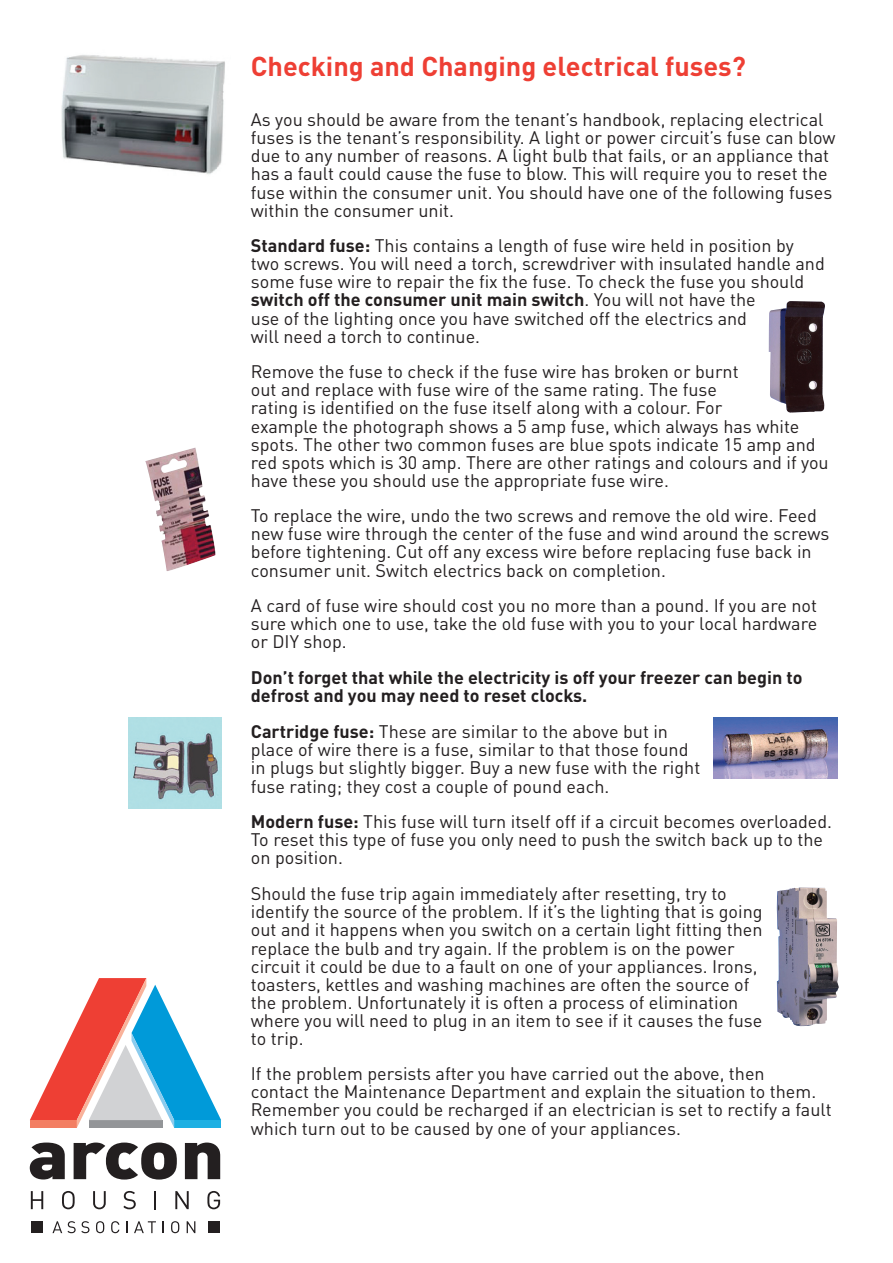
<style>
.page{position:relative;width:893px;height:1263px;background:#fff}
.page>*{position:absolute;margin:0;border:0;box-sizing:border-box;transform-origin:0 0}
.Heading1{font:700 27px "DINOT";color:#ee3f34}
.t1{font:18px/18.1px "DINOT";color:#231f20}
.t2{font:700 18px/18.1px "DINOT";color:#231f20}
.s1{font-weight:700}
</style>
<div class="page">
<svg style="left:30px;top:1142px;width:35px;height:37px"></svg>
<svg style="left:74px;top:1142px;width:103px;height:37px"></svg>
<svg style="left:185px;top:1142px;width:35px;height:37px"></svg>
<svg style="left:31px;top:1191px;width:12px;height:18px"></svg>
<svg style="left:62px;top:1191px;width:13px;height:18px"></svg>
<svg style="left:93px;top:1191px;width:13px;height:18px"></svg>
<svg style="left:123px;top:1191px;width:13px;height:18px"></svg>
<svg style="left:154px;top:1191px;width:2px;height:18px"></svg>
<svg style="left:175px;top:1191px;width:14px;height:18px"></svg>
<svg style="left:207px;top:1191px;width:13px;height:18px"></svg>
<div style="left:31px;top:1221px;width:12px;height:12px;background:#231f20"></div>
<div style="left:208px;top:1221px;width:12px;height:12px;background:#231f20"></div>
<svg style="left:52px;top:1221px;width:37px;height:12px"></svg>
<svg style="left:96px;top:1221px;width:8px;height:12px"></svg>
<svg style="left:111px;top:1221px;width:8px;height:12px"></svg>
<svg style="left:127px;top:1221px;width:1px;height:12px"></svg>
<svg style="left:134px;top:1221px;width:22px;height:12px"></svg>
<svg style="left:162px;top:1221px;width:2px;height:12px"></svg>
<svg style="left:171px;top:1221px;width:8px;height:12px"></svg>
<svg style="left:187px;top:1221px;width:8px;height:12px"></svg>
<svg style="left:30px;top:978px;width:191px;height:150px"></svg>
<img style="left:145px;top:447px;width:71px;height:124px">
<img style="left:61px;top:55px;width:164px;height:119px">
<img style="left:769px;top:301px;width:56px;height:112px">
<img style="left:128px;top:717px;width:93px;height:92px">
<img style="left:713px;top:718px;width:125px;height:60px">
<img style="left:776px;top:887px;width:63px;height:139px">
<p class="Heading1" style="left:251px;top:48px;width:496px">Checking and Changing electrical fuses?</p>
<p class="t1" style="left:251px;top:110px;width:586px">As you should be aware from the tenant’s handbook, replacing electrical fuses is the tenant’s responsibility. A light or power circuit’s fuse can blow due to any number of reasons. A light bulb that fails, or an appliance that has a fault could cause the fuse to blow. This will require you to reset the fuse within the consumer unit. You should have one of the following fuses within the consumer unit.</p>
<p class="t1" style="left:251px;top:236px;width:575px"><span class="s1">Standard fuse:</span> This contains a length of fuse wire held in position by two screws. You will need a torch, screwdriver with insulated handle and some fuse wire to repair the fix the fuse. To check the fuse you should <span class="s1">switch off the consumer unit main switch</span>. You will not have the<br>use of the lighting once you have switched off the electrics and<br>will need a torch to continue.</p>
<p class="t1" style="left:251px;top:362px;width:579px">Remove the fuse to check if the fuse wire has broken or burnt<br>out and replace with fuse wire of the same rating. The fuse<br>rating is identified on the fuse itself along with a colour. For<br>example the photograph shows a 5 amp fuse, which always has white spots. The other two common fuses are blue spots indicate 15 amp and red spots which is 30 amp. There are other ratings and colours and if you have these you should use the appropriate fuse wire.</p>
<p class="t1" style="left:251px;top:506px;width:580px">To replace the wire, undo the two screws and remove the old wire. Feed new fuse wire through the center of the fuse and wind around the screws before tightening. Cut off any excess wire before replacing fuse back in consumer unit. Switch electrics back on completion.</p>
<p class="t1" style="left:251px;top:596px;width:568px;text-align:justify">A card of fuse wire should cost you no more than a pound. If you are not sure which one to use, take the old fuse with you to your local hardware or DIY shop.</p>
<p class="t2" style="left:251px;top:668px;width:553px">Don’t forget that while the electricity is off your freezer can begin to defrost and you may need to reset clocks.</p>
<p class="t1" style="left:251px;top:722px;width:451px"><span class="s1">Cartridge fuse:</span> These are similar to the above but in place of wire there is a fuse, similar to that those found in plugs but slightly bigger. Buy a new fuse with the right fuse rating; they cost a couple of pound each.</p>
<p class="t1" style="left:251px;top:812px;width:583px"><span class="s1">Modern fuse:</span> This fuse will turn itself off if a circuit becomes overloaded.<br>To reset this type of fuse you only need to push the switch back up to the on position.</p>
<p class="t1" style="left:251px;top:884px;width:513px">Should the fuse trip again immediately after resetting, try to identify the source of the problem. If it’s the lighting that is going out and it happens when you switch on a certain light fitting then replace the bulb and try again. If the problem is on the power circuit it could be due to a fault on one of your appliances. Irons, toasters, kettles and washing machines are often the source of the problem. Unfortunately it is often a process of elimination where you will need to plug in an item to see if it causes the fuse to trip.</p>
<p class="t1" style="left:251px;top:1064px;width:582px">If the problem persists after you have carried out the above, then<br>contact the Maintenance Department and explain the situation to them.<br>Remember you could be recharged if an electrician is set to rectify a fault which turn out to be caused by one of your appliances.</p>
</div>
